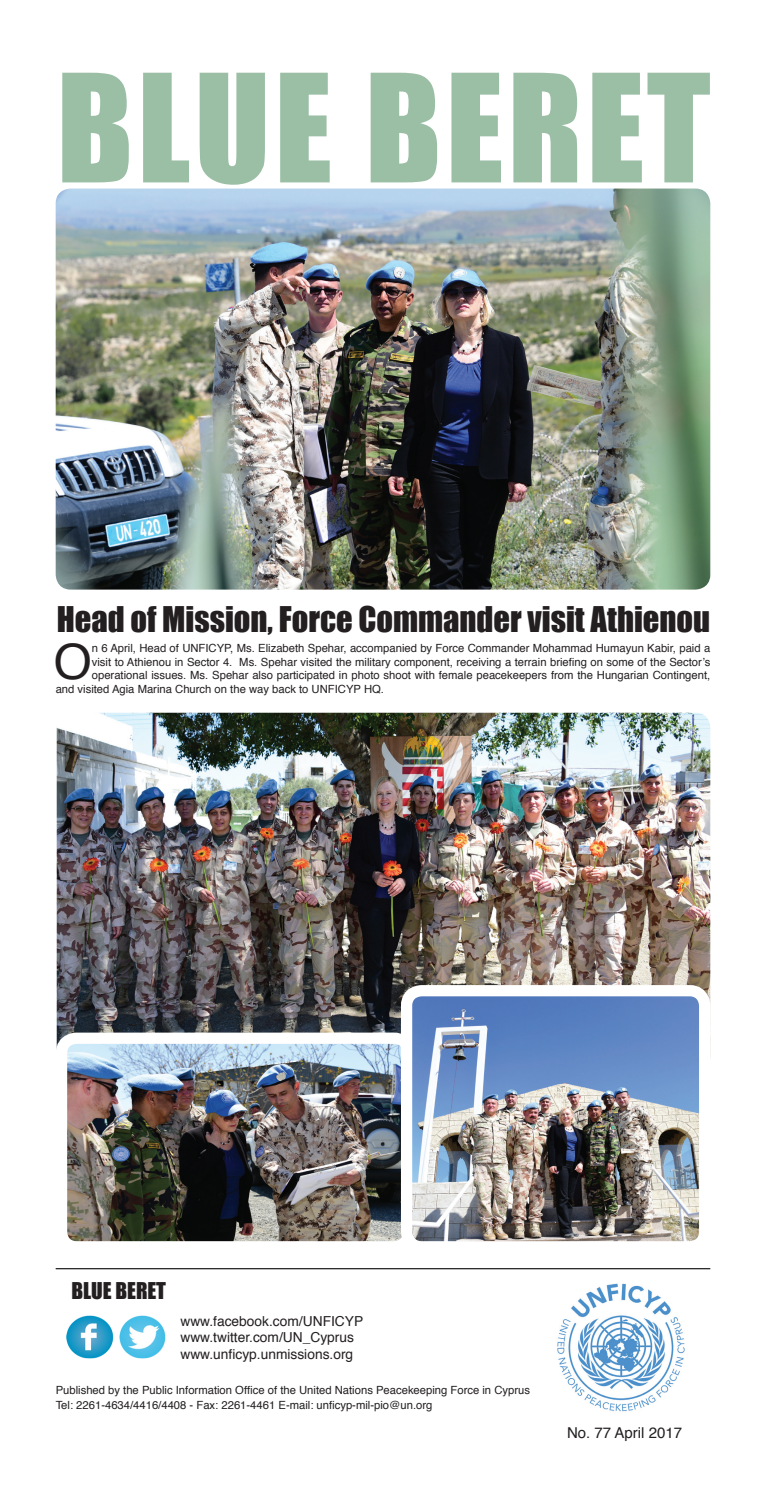
<style>
.page{position:relative;width:766px;height:1510px;background:#fff}
.page>*{position:absolute;margin:0;border:0;box-sizing:border-box;transform-origin:0 0}
.t1{font:138.75px "Impact";letter-spacing:.03em;color:#9bbfa5}
.t2{font:48.88px "Helvetica";color:#231f20}
.t3{font:32.5px "Impact";color:#231f20}
.t4{font:21.25px "Impact";color:#231f20}
.t5{font:15px "Helvetica";color:#231f20}
.t6{font:13.75px "Helvetica";color:#231f20}
.t7{font:11.25px "Helvetica";color:#231f20}
</style>
<div class="page">
<img style="left:56px;top:188px;width:654px;height:401px">
<img style="left:67px;top:1315px;width:46px;height:44px">
<img style="left:119px;top:1315px;width:47px;height:44px">
<img style="left:547px;top:1269px;width:148px;height:143px">
<hr style="left:56px;top:1268px;width:654px;height:1px;background:#231f20">
<img style="left:57px;top:712px;width:653px;height:328px">
<img style="left:68px;top:1044px;width:333px;height:196px">
<div style="left:56px;top:1032px;width:358px;height:220px;border:11px solid #fff;border-radius:15px"></div>
<img style="left:413px;top:997px;width:285px;height:243px">
<div style="left:401px;top:985px;width:309px;height:267px;border:11px solid #fff;border-radius:15px"></div>
<p class="t1" style="left:57px;top:20px;width:655px">BLUE BERET</p>
<p class="t3" style="left:57px;top:593px;width:654px">Head of Mission, Force Commander visit Athienou</p>
<p class="t2" style="left:54px;top:624px;width:40px">O</p>
<p class="t7" style="left:92px;top:639px;width:619px">n 6 April, Head of UNFICYP, Ms. Elizabeth Spehar, accompanied by Force Commander Mohammad Humayun Kabir, paid a</p>
<p class="t7" style="left:92px;top:653px;width:619px">visit to Athienou in Sector 4. Ms. Spehar visited the military component, receiving a terrain briefing on some of the Sector’s</p>
<p class="t7" style="left:92px;top:666px;width:619px">operational issues. Ms. Spehar also participated in photo shoot with female peacekeepers from the Hungarian Contingent,</p>
<p class="t7" style="left:56px;top:680px;width:330px">and visited Agia Marina Church on the way back to UNFICYP HQ.</p>
<p class="t4" style="left:71px;top:1274px;width:96px">BLUE BERET</p>
<p class="t6" style="left:180px;top:1310px;width:184px">www.facebook.com/UNFICYP</p>
<p class="t6" style="left:180px;top:1326px;width:175px">www.twitter.com/UN_Cyprus</p>
<p class="t6" style="left:180px;top:1343px;width:174px">www.unficyp.unmissions.org</p>
<p class="t7" style="left:56px;top:1381px;width:475px">Published by the Public Information Office of the United Nations Peacekeeping Force in Cyprus</p>
<p class="t7" style="left:56px;top:1396px;width:378px">Tel: 2261-4634/4416/4408 - Fax: 2261-4461 E-mail: unficyp-mil-pio@un.org</p>
<p class="t5" style="left:567px;top:1421px;width:117px">No. 77 April 2017</p>
</div>
